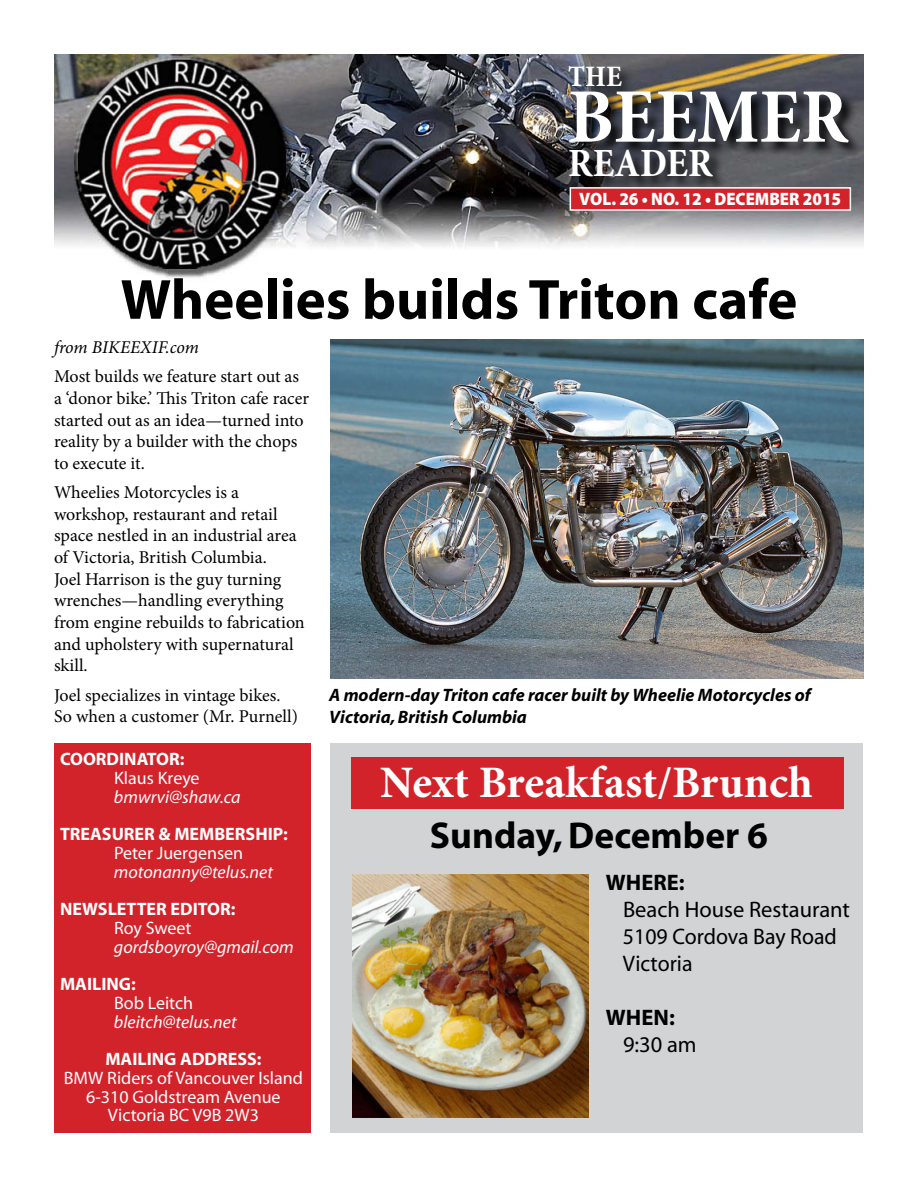
<style>
.page{position:relative;width:918px;height:1188px;background:#fff}
.page>*{position:absolute;margin:0;border:0;box-sizing:border-box;transform-origin:0 0}
.t1{font:700 condensed 78px "Minion Pro";color:#fff}
.Headline_flush_left{font:700 57px "Myriad";color:#000}
.t2{font:700 45px "Minion Pro";color:#fff}
.t3{font:700 condensed 40.5px "Minion Pro";color:#fff}
.t4{font:700 37.5px "Myriad";color:#000}
.t5{font:700 condensed 30px "Minion Pro";color:#fff}
.t6{font:22.5px "Myriad";color:#000}
.t7{font:700 22.5px "Myriad";color:#000}
.t8{font:18px/21.6px "Minion Pro";letter-spacing:-.005em;color:#000}
.t9{font:18px "Myriad";color:#fff}
.cutline2{font:italic 700 18px/21.6px "Myriad";color:#000}
.t10{font:700 18px "Myriad";color:#fff}
.t11{font:italic 18px "Myriad";color:#fff}
.t12{font:900 18px "Myriad Pro";color:#fff;scale:.93 1}
.bylines{font:italic 18px "Minion Pro";color:#000}
</style>
<div class="page">
<div style="left:331px;top:743px;width:532px;height:390px;background:#d1d3d4"></div>
<img style="left:54px;top:54px;width:810px;height:224px">
<div style="left:569px;top:66px;width:295px;height:126px;background:#000;opacity:.9"></div>
<div style="left:570px;top:187px;width:281px;height:24px;background:#d2232a;border:2px solid #fff"></div>
<div style="left:55px;top:743px;width:256px;height:390px;background:#d2232a"></div>
<div style="left:352px;top:758px;width:492px;height:51px;background:#d2232a"></div>
<img style="left:330px;top:340px;width:534px;height:339px">
<img style="left:352px;top:875px;width:236px;height:242px">
<p class="t5" style="left:568px;top:56px;width:55px">THE</p>
<p class="t1" style="left:568px;top:63px;width:282px">BEEMER</p>
<p class="t3" style="left:568px;top:135px;width:146px">READER</p>
<p class="t12" style="left:579px;top:188px;width:283px">VOL. 26 • NO. 12 • DECEMBER 2015</p>
<p class="Headline_flush_left" style="left:121px;top:270px;width:678px">Wheelies builds Triton cafe</p>
<p class="bylines" style="left:54px;top:335px;width:146px">from BIKEEXIF.com</p>
<p class="t8" style="left:54px;top:366px;width:257px">Most builds we feature start out as a ‘donor bike.’ This Triton cafe racer started out as an idea—turned into reality by a builder with the chops to execute it.</p>
<p class="t8" style="left:54px;top:482px;width:252px">Wheelies Motorcycles is a workshop, restaurant and retail space nestled in an industrial area of Victoria, British Columbia.<br>Joel Harrison is the guy turning wrenches—handling everything from engine rebuilds to fabrication and upholstery with supernatural skill.</p>
<p class="t8" style="left:54px;top:684px;width:245px">Joel specializes in vintage bikes.<br>So when a customer (Mr. Purnell)</p>
<p class="cutline2" style="left:329px;top:685px;width:483px">A modern-day Triton cafe racer built by Wheelie Motorcycles of<br>Victoria, British Columbia</p>
<p class="t10" style="left:60px;top:750px;width:126px">COORDINATOR:</p>
<p class="t9" style="left:114px;top:769px;width:87px">Klaus Kreye</p>
<p class="t11" style="left:114px;top:788px;width:128px">bmwrvi@shaw.ca</p>
<p class="t10" style="left:60px;top:825px;width:229px">TREASURER &amp; MEMBERSHIP:</p>
<p class="t9" style="left:114px;top:844px;width:131px">Peter Juergensen</p>
<p class="t11" style="left:114px;top:863px;width:161px">motonanny@telus.net</p>
<p class="t10" style="left:60px;top:900px;width:177px">NEWSLETTER EDITOR:</p>
<p class="t9" style="left:114px;top:919px;width:79px">Roy Sweet</p>
<p class="t11" style="left:114px;top:938px;width:181px">gordsboyroy@gmail.com</p>
<p class="t10" style="left:60px;top:975px;width:77px">MAILING:</p>
<p class="t9" style="left:114px;top:994px;width:81px">Bob Leitch</p>
<p class="t11" style="left:114px;top:1013px;width:124px">bleitch@telus.net</p>
<p class="t10" style="left:105px;top:1050px;width:158px">MAILING ADDRESS:</p>
<p class="t9" style="left:64px;top:1069px;width:241px">BMW Riders of Vancouver Island</p>
<p class="t9" style="left:86px;top:1088px;width:196px">6-310 Goldstream Avenue</p>
<p class="t9" style="left:108px;top:1106px;width:153px">Victoria BC V9B 2W3</p>
<p class="t2" style="left:380px;top:751px;width:434px">Next Breakfast/Brunch</p>
<p class="t4" style="left:430px;top:816px;width:339px">Sunday, December 6</p>
<p class="t7" style="left:606px;top:871px;width:80px">WHERE:</p>
<p class="t6" style="left:623px;top:898px;width:229px">Beach House Restaurant</p>
<p class="t6" style="left:623px;top:925px;width:215px">5109 Cordova Bay Road</p>
<p class="t6" style="left:623px;top:952px;width:71px">Victoria</p>
<p class="t7" style="left:606px;top:1006px;width:70px">WHEN:</p>
<p class="t6" style="left:623px;top:1033px;width:75px">9:30 am</p>
</div>
